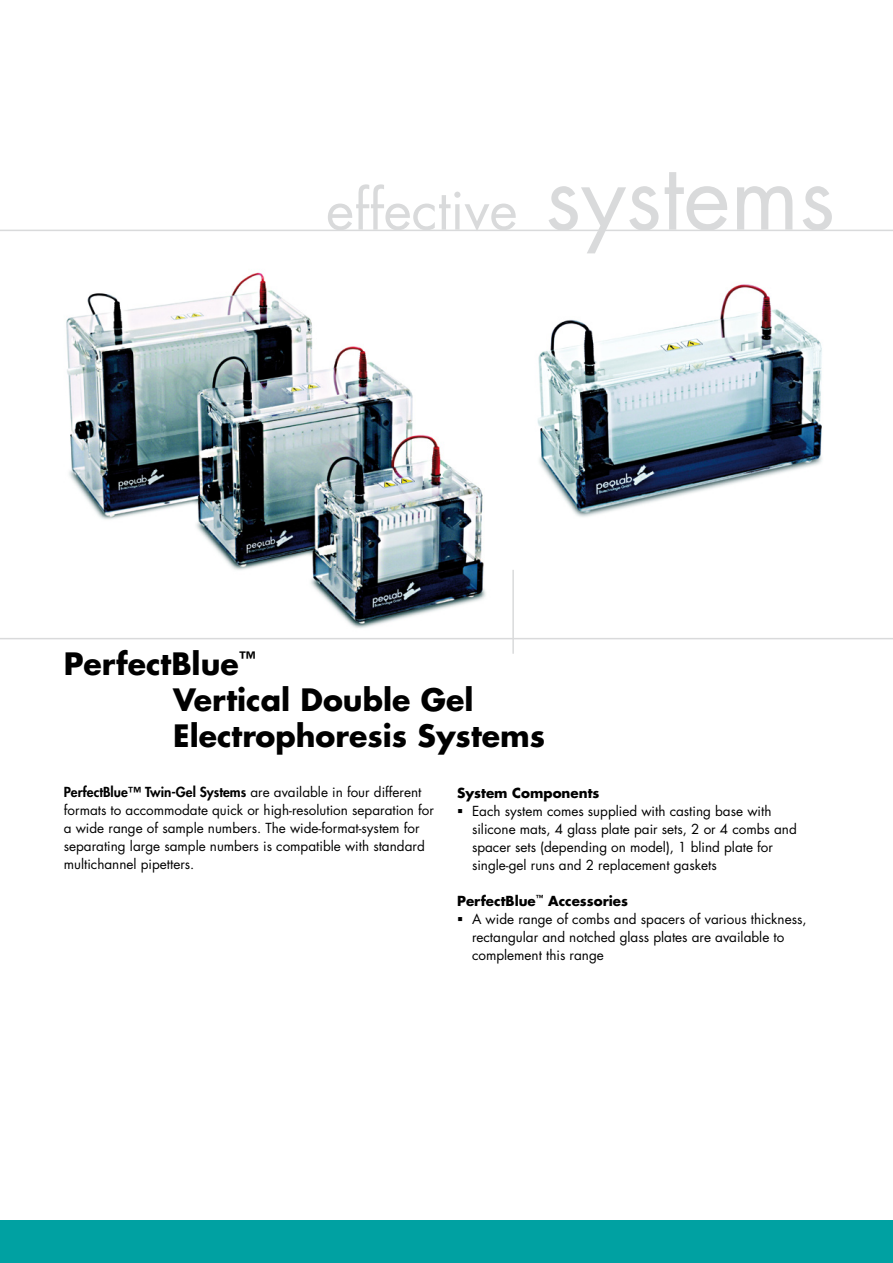
<style>
.page{position:relative;width:893px;height:1263px;background:#fff}
.page>*{position:absolute;margin:0;border:0;box-sizing:border-box;transform-origin:0 0}
.t1{font:54px "Futura";color:#d9dadb}
.t2{font:700 30px/36px "Futura";color:#000}
.t3{font:13.5px/18px "Futura";color:#000}
.t4{font:700 13.5px "Futura";color:#000}
.s1{font-size:90px}
.s2{font-weight:700}
.s3{font-weight:800}
</style>
<div class="page">
<div style="left:0;top:1220px;width:893px;height:43px;background:#00a1a2"></div>
<img style="left:58px;top:272px;width:442px;height:368px">
<hr style="left:0;top:230px;width:893px;height:1px;background:#d9dadb">
<hr style="left:0;top:638px;width:893px;height:1px;background:#d9dadb">
<hr style="left:512px;top:570px;width:2px;height:84px;background:#d9dadb">
<img style="left:537px;top:284px;width:285px;height:233px">
<h1 class="t1" style="left:326px;top:173px;width:511px">effective <span class="s1">systems</span></h1>
<h2 class="t2" style="left:173px;top:645px;width:373px;text-indent:-110px">PerfectBlue<sup>™<br></sup>Vertical Double Gel<br>Electrophoresis Systems</h2>
<p class="t4" style="left:457px;top:783px;width:144px">System Components</p>
<p class="t3" style="left:472px;top:801px;width:326px">Each system comes supplied with casting base with silicone mats, 4 glass plate pair sets, 2 or 4 combs and spacer sets (depending on model), 1 blind plate for single-gel runs and 2 replacement gaskets</p>
<p class="t3" style="left:472px;top:891px;width:336px;text-indent:-15px"><span class="s2">PerfectBlue</span><sup>™</sup> <span class="s2">Accessories<br></span>A wide range of combs and spacers of various thickness, rectangular and notched glass plates are available to complement this range</p>
<p class="t3" style="left:64px;top:783px;width:372px"><span class="s3">PerfectBlue™ Twin-Gel Systems</span> are available in four different formats to accommodate quick or high-resolution separation for a wide range of sample numbers. The wide-format-system for separating large sample numbers is compatible with standard multichannel pipetters.</p>
</div>
